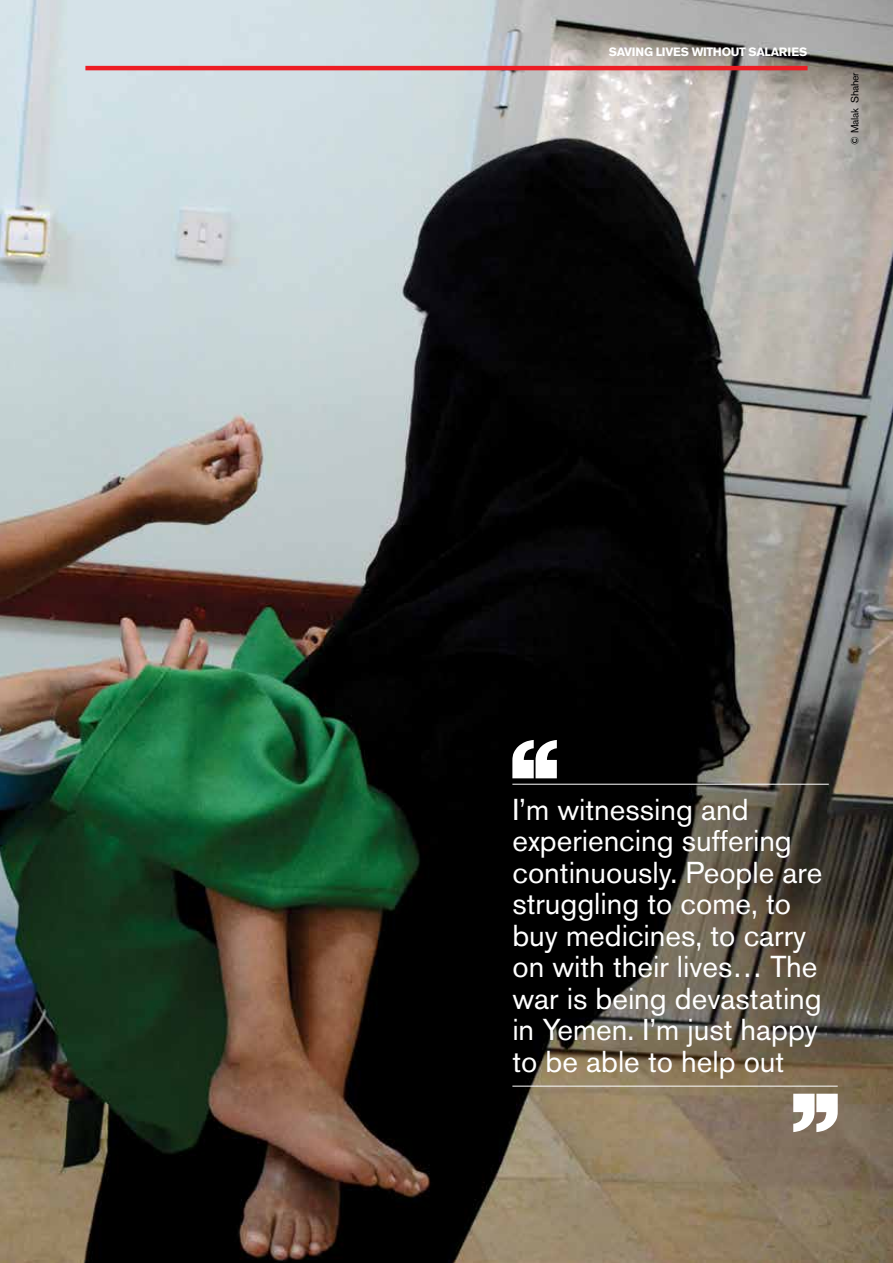
<style>
.page{position:relative;width:893px;height:1263px;background:#fff}
.page>*{position:absolute;margin:0;border:0;box-sizing:border-box;transform-origin:0 0}
.t1{font:30px/31.5px "Akzidenz Grotesk BE";color:#fff}
.t2{font:700 12px "Akzidenz Grotesk BE";letter-spacing:-.03em;color:#fff}
.t3{font:10.5px "Akzidenz Grotesk BE";letter-spacing:-.02em;color:#000}
</style>
<div class="page">
<img style="left:0;top:0;width:893px;height:1263px">
<hr style="left:85px;top:66px;width:722px;height:4px;background:#ed1d24">
<hr style="left:512px;top:784px;width:317px;height:1px;background:#fff">
<hr style="left:512px;top:1086px;width:326px;height:1px;background:#fff">
<svg style="left:512px;top:740px;width:45px;height:38px"></svg>
<svg style="left:793px;top:1094px;width:45px;height:38px"></svg>
<p class="t2" style="left:609px;top:45px;width:200px">SAVING LIVES WITHOUT SALARIES</p>
<p class="t3" style="left:848px;top:145px;width:74px;rotate:-90deg">© Malak Shaher</p>
<p class="t1" style="left:512px;top:793px;width:312px">I’m witnessing and experiencing suffering continuously. People are struggling to come, to buy medicines, to carry on with their lives… The war is being devastating in Yemen. I’m just happy to be able to help out</p>
</div>
